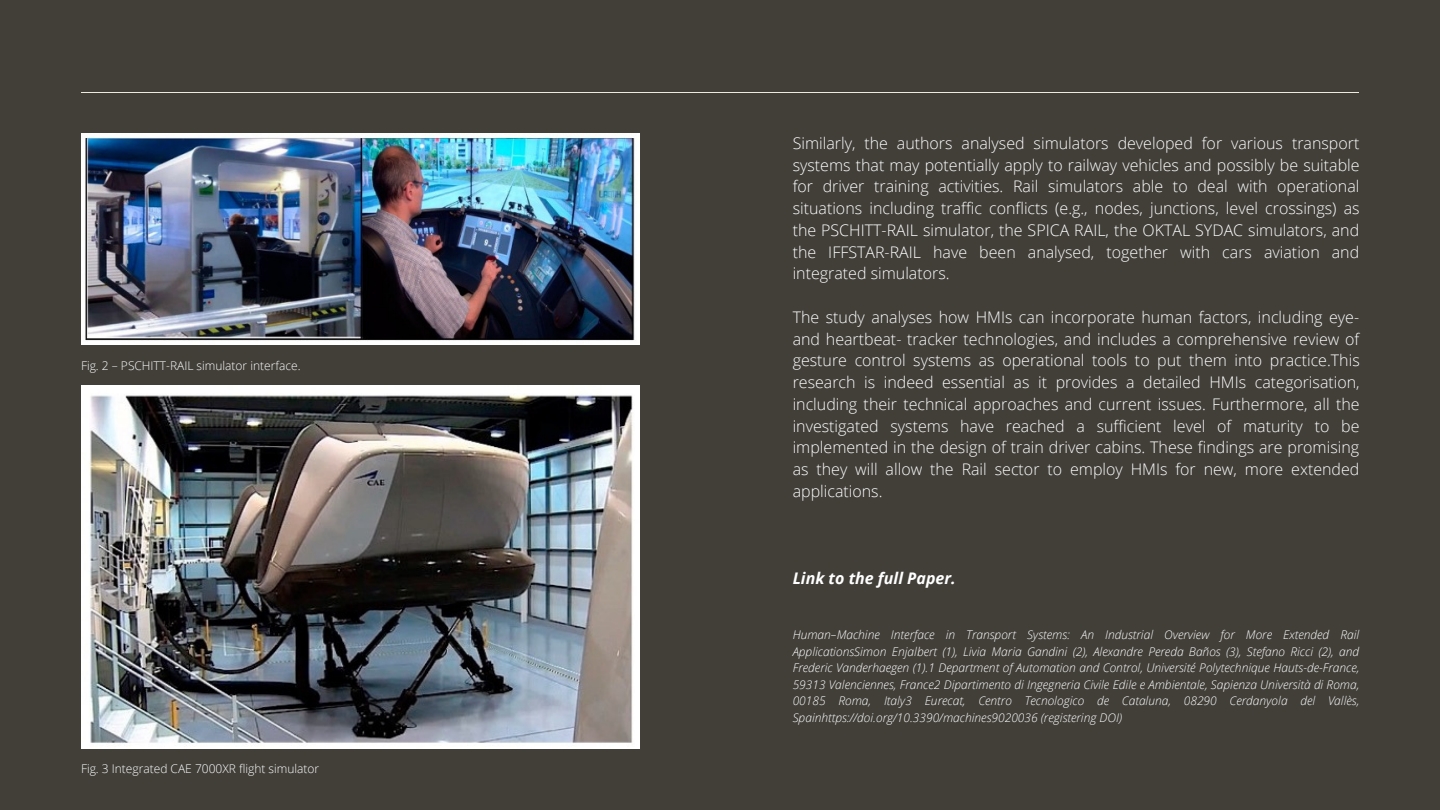
<style>
.page{position:relative;width:1440px;height:810px;background:#423f39}
.page>*{position:absolute;margin:0;border:0;box-sizing:border-box;transform-origin:0 0}
.t1{font:300 16px/21.8px "Open Sans";color:#fff;text-align:justify}
.t2{font:italic 700 16px "Open Sans";color:#fff}
.t3{font:italic 300 12px/16.5px "Open Sans";color:#fff;text-align:justify}
.t4{font:300 12px "Open Sans";color:#fff}
</style>
<div class="page">
<hr style="left:81px;top:92px;width:1278px;height:1px;background:#edeade">
<img style="left:81px;top:133px;width:559px;height:211px">
<img style="left:81px;top:386px;width:559px;height:362px">
<p class="t4" style="left:81px;top:357px;width:221px">Fig. 2 – PSCHITT-RAIL simulator interface.</p>
<p class="t4" style="left:81px;top:761px;width:240px">Fig. 3 Integrated CAE 7000XR flight simulator</p>
<p class="t1" style="left:793px;top:132px;width:568px">Similarly, the authors analysed simulators developed for various transport systems that may potentially apply to railway vehicles and possibly be suitable for driver training activities. Rail simulators able to deal with operational situations including traffic conflicts (e.g., nodes, junctions, level crossings) as the PSCHITT-RAIL simulator, the SPICA RAIL, the OKTAL SYDAC simulators, and the IFFSTAR-RAIL have been analysed, together with cars aviation and integrated simulators.</p>
<p class="t1" style="left:793px;top:306px;width:569px">The study analyses how HMIs can incorporate human factors, including eye&shy;and heartbeat- tracker technologies, and includes a comprehensive review of gesture control systems as operational tools to put them into practice.This research is indeed essential as it provides a detailed HMIs categorisation, including their technical approaches and current issues. Furthermore, all the investigated systems have reached a sufficient level of maturity to be implemented in the design of train driver cabins. These findings are promising as they will allow the Rail sector to employ HMIs for new, more extended applications.</p>
<p class="t2" style="left:793px;top:567px;width:165px">Link to the full Paper.</p>
<p class="t3" style="left:793px;top:627px;width:568px">Human–Machine Interface in Transport Systems: An Industrial Overview for More Extended Rail ApplicationsSimon Enjalbert (1), Livia Maria Gandini (2), Alexandre Pereda Baños (3), Stefano Ricci (2), and Frederic Vanderhaegen (1).1 Department of Automation and Control, Université Polytechnique Hauts-de-France, 59313 Valenciennes, France2 Dipartimento di Ingegneria Civile Edile e Ambientale, Sapienza Università di Roma, 00185 Roma, Italy3 Eurecat, Centro Tecnologico de Cataluna, 08290 Cerdanyola del Vallès, Spainhttps://doi.org/10.3390/machines9020036 (registering DOI)</p>
</div>
